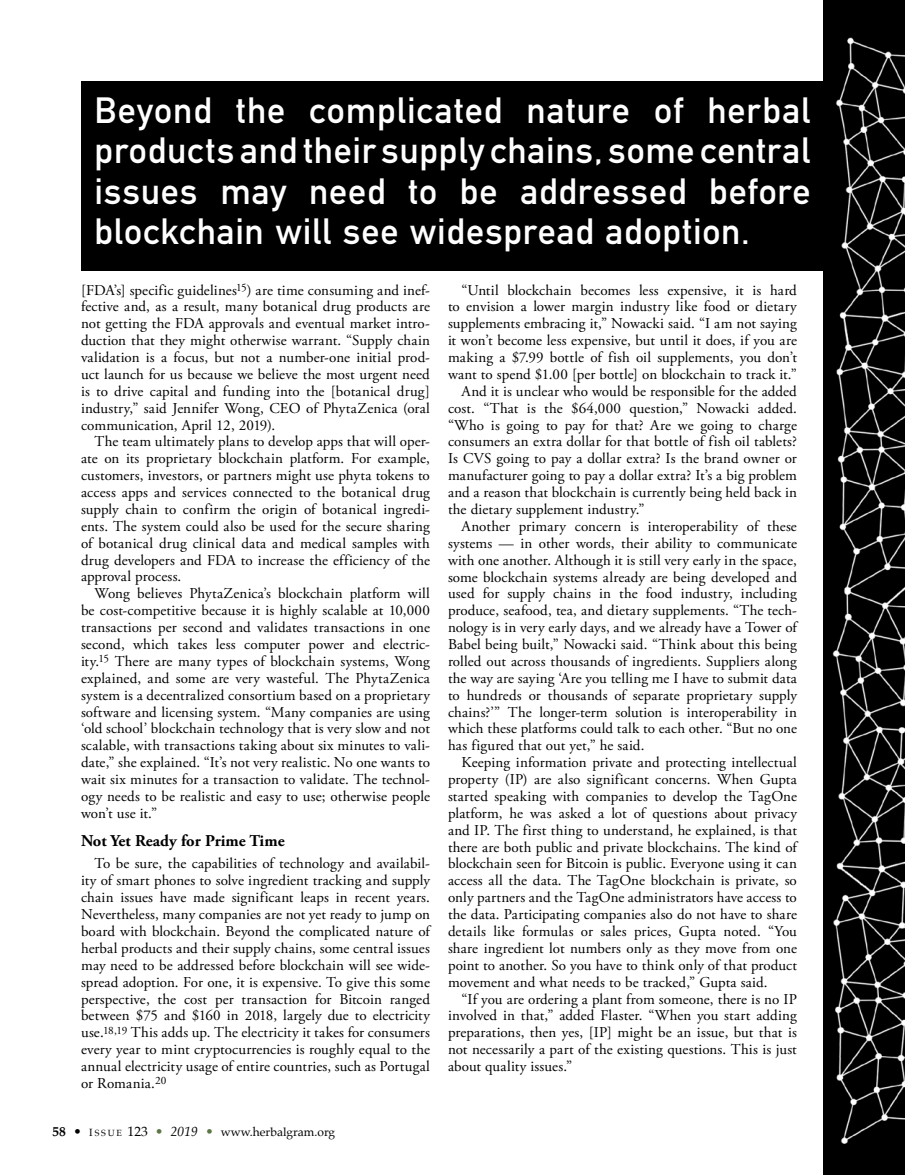
<style>
.page{position:relative;width:905px;height:1175px;background:#fff}
.page>*{position:absolute;margin:0;border:0;box-sizing:border-box;transform-origin:0 0}
.t1{font:700 36px/40.5px "DIN Alternate";letter-spacing:.025em;color:#fff;text-align:justify}
.t2{font:700 16.5px "Adobe Garamond Pro";color:#000}
.t3{font:15px/16.8px "Adobe Garamond Pro";letter-spacing:.01em;color:#000;text-align:justify}
.t4{font:12px "Palatino";color:#000}
.s1{font-weight:700;font-size:13.5px}
.s2{font-size:13.5px}
.s3{font-size:10.5px}
.s4{font-size:9px}
.s5{font-size:13.5px;color:#5c7644}
.s6{font-style:italic;font-size:13.5px}
</style>
<div class="page">
<img style="left:824px;top:0;width:80px;height:1174px">
<div style="left:81px;top:81px;width:743px;height:189px;background:#000"></div>
<h1 class="t1" style="left:94px;top:87px;width:717px">Beyond the complicated nature of herbal products and their supply chains, some central issues may need to be addressed before blockchain will see widespread adoption.</h1>
<p class="t3" style="left:81px;top:282px;width:350px">[FDA’s] specific guidelines<sup>15</sup>) are time consuming and inef&shy;fective and, as a result, many botanical drug products are not getting the FDA approvals and eventual market intro&shy;duction that they might otherwise warrant. “Supply chain validation is a focus, but not a number-one initial prod&shy;uct launch for us because we believe the most urgent need is to drive capital and funding into the [botanical drug] industry,” said Jennifer Wong, CEO of PhytaZenica (oral communication, April 12, 2019).</p>
<p class="t3" style="left:81px;top:434px;width:350px;text-indent:14px">The team ultimately plans to develop apps that will oper&shy;ate on its proprietary blockchain platform. For example, customers, investors, or partners might use phyta tokens to access apps and services connected to the botanical drug supply chain to confirm the origin of botanical ingredi&shy;ents. The system could also be used for the secure sharing of botanical drug clinical data and medical samples with drug developers and FDA to increase the efficiency of the approval process.</p>
<p class="t3" style="left:81px;top:585px;width:350px;text-indent:14px">Wong believes PhytaZenica’s blockchain platform will be cost-competitive because it is highly scalable at 10,000 transactions per second and validates transactions in one second, which takes less computer power and electric&shy;ity.<sup>15</sup> There are many types of blockchain systems, Wong explained, and some are very wasteful. The PhytaZenica system is a decentralized consortium based on a proprietary software and licensing system. “Many companies are using ‘old school’ blockchain technology that is very slow and not scalable, with transactions taking about six minutes to vali&shy;date,” she explained. “It’s not very realistic. No one wants to wait six minutes for a transaction to validate. The technol&shy;ogy needs to be realistic and easy to use; otherwise people won’t use it.”</p>
<p class="t2" style="left:81px;top:831px;width:205px">Not Yet Ready for Prime Time</p>
<p class="t3" style="left:81px;top:855px;width:350px;text-indent:14px">To be sure, the capabilities of technology and availabil&shy;ity of smart phones to solve ingredient tracking and supply chain issues have made significant leaps in recent years.<br>Nevertheless, many companies are not yet ready to jump on board with blockchain. Beyond the complicated nature of herbal products and their supply chains, some central issues may need to be addressed before blockchain will see wide&shy;spread adoption. For one, it is expensive. To give this some perspective, the cost per transaction for Bitcoin ranged between $75 and $160 in 2018, largely due to electricity use.<sup>18,19</sup> This adds up. The electricity it takes for consumers every year to mint cryptocurrencies is roughly equal to the annual electricity usage of entire countries, such as Portugal or Romania.<sup>20</sup></p>
<p class="t4" style="left:52px;top:1122px;width:284px"><span class="s1">58</span> <span class="s2">•</span> <span class="s3">I</span> <span class="s4">S S U E</span> <span class="s2">123</span> <span class="s5">•</span> <span class="s6">2019</span> <span class="s5">•</span> www.herbalgram.org</p>
<p class="t3" style="left:461px;top:282px;width:337px">“Until blockchain becomes less expensive, it is hard</p>
<p class="t3" style="left:448px;top:299px;width:350px">to envision a lower margin industry like food or dietary</p>
<p class="t3" style="left:448px;top:316px;width:350px">supplements embracing it,” Nowacki said. “I am not saying</p>
<p class="t3" style="left:448px;top:332px;width:350px">it won’t become less expensive, but until it does, if you are</p>
<p class="t3" style="left:448px;top:349px;width:350px">making a $7.99 bottle of fish oil supplements, you don’t</p>
<p class="t3" style="left:448px;top:366px;width:350px">want to spend $1.00 [per bottle] on blockchain to track it.”</p>
<p class="t3" style="left:461px;top:383px;width:337px">And it is unclear who would be responsible for the added</p>
<p class="t3" style="left:448px;top:400px;width:350px">cost. “That is the $64,000 question,” Nowacki added.</p>
<p class="t3" style="left:448px;top:417px;width:350px">“Who is going to pay for that? Are we going to charge</p>
<p class="t3" style="left:448px;top:434px;width:350px">consumers an extra dollar for that bottle of fish oil tablets?</p>
<p class="t3" style="left:448px;top:451px;width:350px">Is CVS going to pay a dollar extra? Is the brand owner or</p>
<p class="t3" style="left:448px;top:467px;width:350px">manufacturer going to pay a dollar extra? It’s a big problem</p>
<p class="t3" style="left:448px;top:484px;width:350px">and a reason that blockchain is currently being held back in</p>
<p class="t3" style="left:448px;top:501px;width:198px">the dietary supplement industry.”</p>
<p class="t3" style="left:461px;top:518px;width:337px">Another primary concern is interoperability of these</p>
<p class="t3" style="left:448px;top:535px;width:350px">systems — in other words, their ability to communicate</p>
<p class="t3" style="left:448px;top:552px;width:350px">with one another. Although it is still very early in the space,</p>
<p class="t3" style="left:448px;top:569px;width:350px">some blockchain systems already are being developed and</p>
<p class="t3" style="left:448px;top:586px;width:350px">used for supply chains in the food industry, including</p>
<p class="t3" style="left:448px;top:602px;width:350px">produce, seafood, tea, and dietary supplements. “The tech-</p>
<p class="t3" style="left:448px;top:619px;width:350px">nology is in very early days, and we already have a Tower of</p>
<p class="t3" style="left:448px;top:636px;width:350px">Babel being built,” Nowacki said. “Think about this being</p>
<p class="t3" style="left:448px;top:653px;width:350px">rolled out across thousands of ingredients. Suppliers along</p>
<p class="t3" style="left:448px;top:670px;width:350px">the way are saying ‘Are you telling me I have to submit data</p>
<p class="t3" style="left:448px;top:687px;width:350px">to hundreds or thousands of separate proprietary supply</p>
<p class="t3" style="left:448px;top:704px;width:350px">chains?’” The longer-term solution is interoperability in</p>
<p class="t3" style="left:448px;top:721px;width:350px">which these platforms could talk to each other. “But no one</p>
<p class="t3" style="left:448px;top:737px;width:198px">has figured that out yet,” he said.</p>
<p class="t3" style="left:461px;top:754px;width:337px">Keeping information private and protecting intellectual</p>
<p class="t3" style="left:448px;top:771px;width:350px">property (IP) are also significant concerns. When Gupta</p>
<p class="t3" style="left:448px;top:788px;width:350px">started speaking with companies to develop the TagOne</p>
<p class="t3" style="left:448px;top:805px;width:350px">platform, he was asked a lot of questions about privacy</p>
<p class="t3" style="left:448px;top:822px;width:350px">and IP. The first thing to understand, he explained, is that</p>
<p class="t3" style="left:448px;top:839px;width:350px">there are both public and private blockchains. The kind of</p>
<p class="t3" style="left:448px;top:856px;width:350px">blockchain seen for Bitcoin is public. Everyone using it can</p>
<p class="t3" style="left:448px;top:872px;width:350px">access all the data. The TagOne blockchain is private, so</p>
<p class="t3" style="left:448px;top:889px;width:350px">only partners and the TagOne administrators have access to</p>
<p class="t3" style="left:448px;top:906px;width:350px">the data. Participating companies also do not have to share</p>
<p class="t3" style="left:448px;top:923px;width:350px">details like formulas or sales prices, Gupta noted. “You</p>
<p class="t3" style="left:448px;top:940px;width:350px">share ingredient lot numbers only as they move from one</p>
<p class="t3" style="left:448px;top:957px;width:350px">point to another. So you have to think only of that product</p>
<p class="t3" style="left:448px;top:974px;width:321px">movement and what needs to be tracked,” Gupta said.</p>
<p class="t3" style="left:461px;top:991px;width:337px">“If you are ordering a plant from someone, there is no IP</p>
<p class="t3" style="left:448px;top:1007px;width:350px">involved in that,” added Flaster. “When you start adding</p>
<p class="t3" style="left:448px;top:1024px;width:350px">preparations, then yes, [IP] might be an issue, but that is</p>
<p class="t3" style="left:448px;top:1041px;width:350px">not necessarily a part of the existing questions. This is just</p>
<p class="t3" style="left:448px;top:1058px;width:126px">about quality issues.”</p>
</div>
